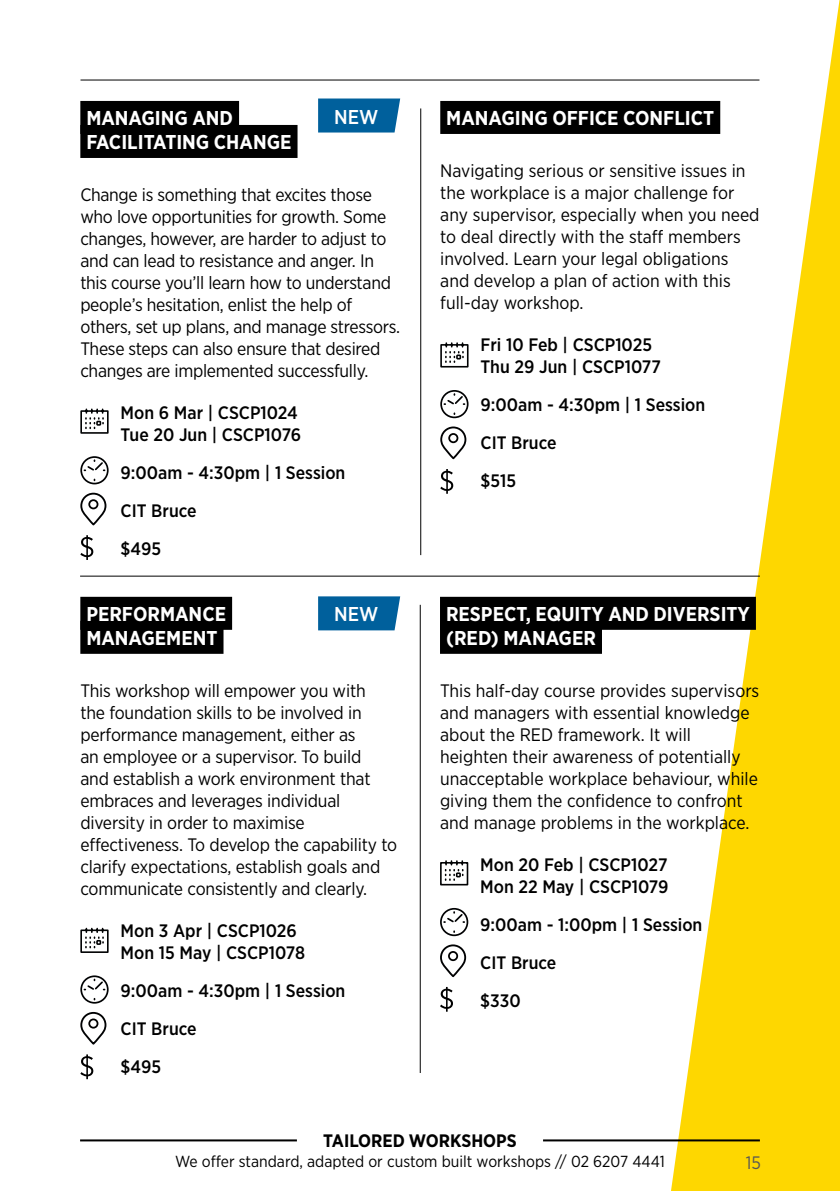
<style>
.page{position:relative;width:840px;height:1191px;background:#fff}
.page>*{position:absolute;margin:0;border:0;box-sizing:border-box;transform-origin:0 0}
.t1{font:700 20px/24px "Gotham Narrow";color:#fff}
.t2{font:500 20px "Gotham Narrow";color:#fff}
.t3{font:18px/22px "Gotham Narrow";letter-spacing:-.01em;color:#000}
.t4{font:500 18px/38px "Gotham Narrow";color:#000}
.t5{font:700 18px "Gotham Narrow";color:#000}
.t6{font:18px "Gotham Narrow";color:#575756}
.t7{font:16px "Gotham Narrow";color:#000}
</style>
<div class="page">
<svg style="left:667px;top:4px;width:172px;height:1187px"></svg>
<hr style="left:80px;top:80px;width:679px;height:1px;background:#000">
<hr style="left:80px;top:1139px;width:217px;height:2px;background:#000">
<hr style="left:542px;top:1139px;width:217px;height:2px;background:#000">
<div style="left:440px;top:101px;width:279px;height:33px;background:#000"></div>
<div style="left:80px;top:597px;width:152px;height:33px;background:#000"></div>
<div style="left:80px;top:621px;width:143px;height:33px;background:#000"></div>
<div style="left:440px;top:597px;width:315px;height:33px;background:#000"></div>
<div style="left:440px;top:621px;width:161px;height:33px;background:#000"></div>
<svg style="left:318px;top:596px;width:82px;height:34px;background:#0b66a0"></svg>
<hr style="left:80px;top:576px;width:679px;height:1px;background:#000">
<hr style="left:419px;top:605px;width:1px;height:468px;background:#000">
<svg style="left:440px;top:469px;width:13px;height:25px"></svg>
<svg style="left:440px;top:342px;width:28px;height:25px"></svg>
<svg style="left:440px;top:426px;width:26px;height:33px"></svg>
<div style="left:448px;top:433px;width:10px;height:10px;border:2px solid #000;border-radius:50%"></div>
<svg style="left:440px;top:390px;width:28px;height:28px"></svg>
<svg style="left:80px;top:1054px;width:13px;height:25px"></svg>
<svg style="left:80px;top:927px;width:29px;height:26px"></svg>
<svg style="left:80px;top:1012px;width:26px;height:32px"></svg>
<div style="left:88px;top:1018px;width:10px;height:10px;border:2px solid #000;border-radius:50%"></div>
<svg style="left:80px;top:975px;width:29px;height:28px"></svg>
<svg style="left:440px;top:987px;width:13px;height:24px"></svg>
<svg style="left:440px;top:860px;width:28px;height:25px"></svg>
<svg style="left:440px;top:944px;width:26px;height:33px"></svg>
<div style="left:448px;top:951px;width:10px;height:10px;border:2px solid #000;border-radius:50%"></div>
<svg style="left:440px;top:908px;width:28px;height:28px"></svg>
<div style="left:80px;top:101px;width:159px;height:33px;background:#000"></div>
<div style="left:80px;top:125px;width:217px;height:33px;background:#000"></div>
<hr style="left:420px;top:108px;width:1px;height:447px;background:#000">
<svg style="left:318px;top:98px;width:82px;height:34px;background:#0c67a0"></svg>
<svg style="left:80px;top:535px;width:13px;height:25px"></svg>
<svg style="left:80px;top:408px;width:29px;height:26px"></svg>
<svg style="left:80px;top:493px;width:26px;height:32px"></svg>
<div style="left:88px;top:499px;width:10px;height:10px;border:2px solid #000;border-radius:50%"></div>
<svg style="left:80px;top:456px;width:29px;height:28px"></svg>
<p class="t2" style="left:334px;top:104px;width:46px">NEW</p>
<p class="t1" style="left:86px;top:106px;width:206px">MANAGING AND<br>FACILITATING CHANGE</p>
<p class="t3" style="left:80px;top:183px;width:321px">Change is something that excites those who love opportunities for growth. Some changes, however, are harder to adjust to and can lead to resistance and anger. In this course you’ll learn how to understand people’s hesitation, enlist the help of others, set up plans, and manage stressors.<br>These steps can also ensure that desired changes are implemented successfully.</p>
<p class="t4" style="left:120px;top:401px;width:182px;line-height:22px">Mon 6 Mar | CSCP1024<br>Tue 20 Jun | CSCP1076</p>
<p class="t4" style="left:120px;top:453px;width:226px">9:00am - 4:30pm | 1 Session<br>CIT Bruce<br>$495</p>
<p class="t1" style="left:446px;top:106px;width:269px">MANAGING OFFICE CONFLICT</p>
<p class="t3" style="left:440px;top:159px;width:320px">Navigating serious or sensitive issues in the workplace is a major challenge for any supervisor, especially when you need to deal directly with the staff members involved. Learn your legal obligations and develop a plan of action with this full-day workshop.</p>
<p class="t4" style="left:480px;top:333px;width:182px;line-height:22px">Fri 10 Feb | CSCP1025<br>Thu 29 Jun | CSCP1077</p>
<p class="t4" style="left:480px;top:385px;width:226px">9:00am - 4:30pm | 1 Session<br>CIT Bruce<br>$515</p>
<p class="t1" style="left:86px;top:601px;width:141px">PERFORMANCE<br>MANAGEMENT</p>
<p class="t3" style="left:80px;top:679px;width:318px">This workshop will empower you with<br>the foundation skills to be involved in performance management, either as<br>an employee or a supervisor. To build<br>and establish a work environment that embraces and leverages individual diversity in order to maximise effectiveness. To develop the capability to clarify expectations, establish goals and communicate consistently and clearly.</p>
<p class="t4" style="left:120px;top:919px;width:186px;line-height:22px">Mon 3 Apr | CSCP1026<br>Mon 15 May | CSCP1078</p>
<p class="t4" style="left:120px;top:971px;width:226px">9:00am - 4:30pm | 1 Session<br>CIT Bruce<br>$495</p>
<p class="t2" style="left:334px;top:601px;width:46px">NEW</p>
<p class="t1" style="left:446px;top:601px;width:305px">RESPECT, EQUITY AND DIVERSITY (RED) MANAGER</p>
<p class="t3" style="left:440px;top:679px;width:320px">This half-day course provides supervisors and managers with essential knowledge about the RED framework. It will heighten their awareness of potentially unacceptable workplace behaviour, while giving them the confidence to confront and manage problems in the workplace.</p>
<p class="t4" style="left:480px;top:853px;width:190px;line-height:22px">Mon 20 Feb | CSCP1027<br>Mon 22 May | CSCP1079</p>
<p class="t4" style="left:480px;top:905px;width:223px">9:00am - 1:00pm | 1 Session<br>CIT Bruce<br>$330</p>
<p class="t5" style="left:323px;top:1128px;width:195px">TAILORED WORKSHOPS</p>
<p class="t7" style="left:175px;top:1151px;width:491px">We offer standard, adapted or custom built workshops // 02 6207 4441</p>
<p class="t6" style="left:745px;top:1151px;width:17px">15</p>
</div>
